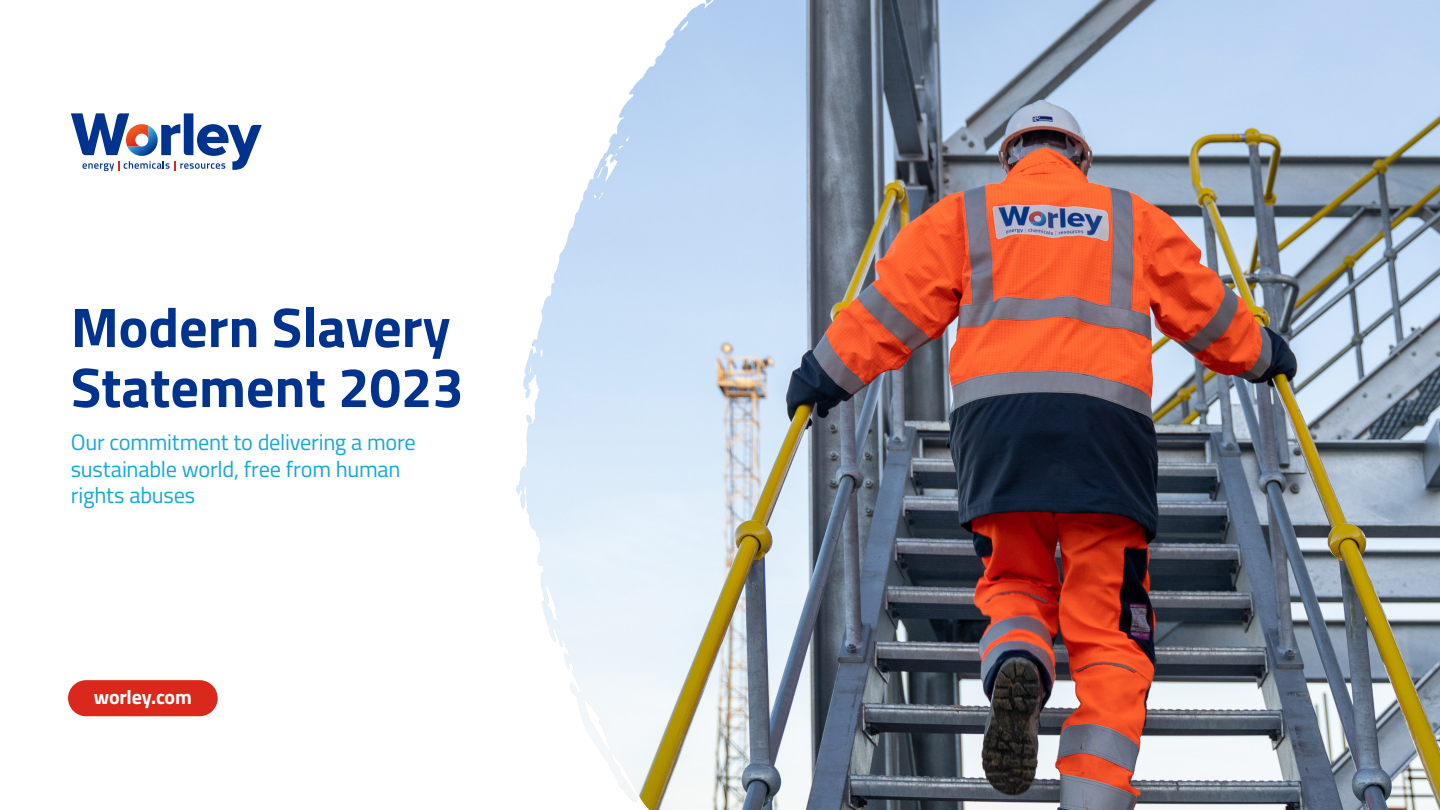
<style>
.page{position:relative;width:1440px;height:810px;background:#fff}
.page>*{position:absolute;margin:0;border:0;box-sizing:border-box;transform-origin:0 0}
.Heading_1{font:700 56px/60px "Titillium Web";color:#00338d}
.PullOut{font:22.4px/26.4px "Titillium Web";letter-spacing:-.01em;color:#15a8db}
.PullOut-2{font:700 20px "Titillium Web";letter-spacing:-.015em;color:#fff}
</style>
<div class="page">
<img style="left:516px;top:0;width:924px;height:810px">
<img style="left:554px;top:0;width:160px;height:276px">
<svg style="left:71px;top:113px;width:191px;height:58px"></svg>
<div style="left:68px;top:680px;width:150px;height:36px;background:#da291c;border-radius:18px"></div>
<p class="Heading_1" style="left:71px;top:295px;width:394px">Modern Slavery<br>Statement 2023</p>
<p class="PullOut" style="left:71px;top:428px;width:347px">Our commitment to delivering a more sustainable world, free from human rights abuses</p>
<p class="PullOut-2" style="left:94px;top:681px;width:99px">worley.com</p>
</div>
